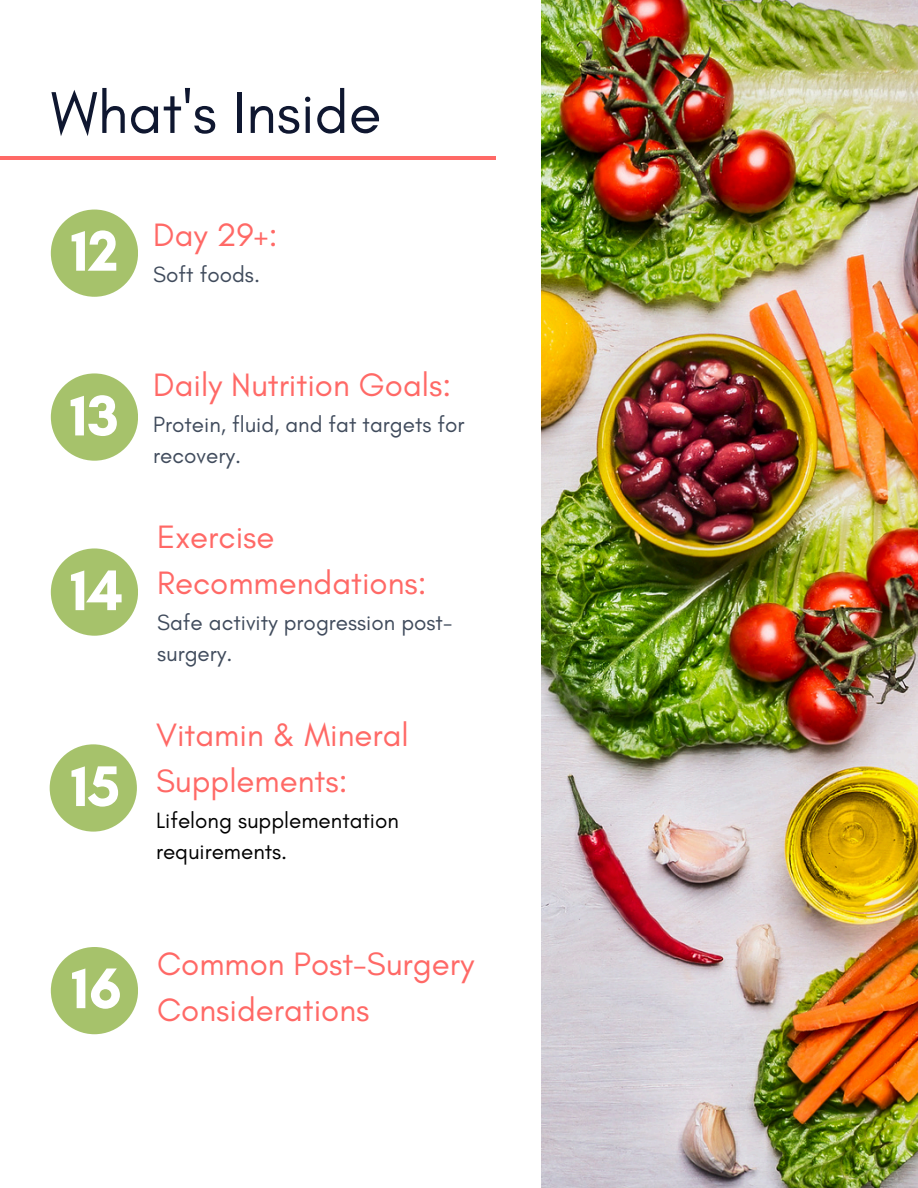
<style>
.page{position:relative;width:918px;height:1188px;background:#fff}
.page>*{position:absolute;margin:0;border:0;box-sizing:border-box;transform-origin:0 0}
.t1{font:60px "Glacial Indifference";color:#0f1730}
.t2{font:700 58.35px "Glacial Indifference";color:#fff}
.t3{font:33px/46.2px "Glacial Indifference";color:#ff6966}
.t4{font:22.5px/31.5px "Glacial Indifference";color:#404b5c}
.t5{font:22.5px/31.5px "Glacial Indifference";color:#000}
</style>
<div class="page">
<img style="left:541px;top:0;width:377px;height:1188px">
<hr style="left:0;top:156px;width:496px;height:3px;background:#ff6966">
<div style="left:51px;top:210px;width:87px;height:87px;background:#a6c26b;border-radius:50%"></div>
<div style="left:51px;top:373px;width:87px;height:88px;background:#a6c26b;border-radius:50%"></div>
<div style="left:51px;top:548px;width:87px;height:88px;background:#a6c26b;border-radius:50%"></div>
<div style="left:51px;top:947px;width:87px;height:87px;background:#a6c26b;border-radius:50%"></div>
<div style="left:50px;top:744px;width:87px;height:88px;background:#a6c26b;border-radius:50%"></div>
<h1 class="t1" style="left:51px;top:76px;width:332px">What's Inside</h1>
<p class="t2" style="left:71px;top:215px;width:49px">12</p>
<p class="t3" style="left:153px;top:212px;width:126px">Day 29+:</p>
<p class="t4" style="left:153px;top:259px;width:108px">Soft foods.</p>
<p class="t2" style="left:70px;top:380px;width:50px">13</p>
<p class="t2" style="left:70px;top:555px;width:54px">14</p>
<h2 class="t2" style="left:71px;top:751px;width:51px">15</h2>
<p class="t3" style="left:153px;top:361px;width:299px">Daily Nutrition Goals:</p>
<p class="t4" style="left:153px;top:408px;width:313px">Protein, fluid, and fat targets for recovery.</p>
<p class="t3" style="left:157px;top:513px;width:271px">Exercise<br>Recommendations:</p>
<p class="t4" style="left:157px;top:606px;width:297px">Safe activity progression post&shy;surgery.</p>
<p class="t3" style="left:156px;top:711px;width:254px">Vitamin &amp; Mineral<br>Supplements:</p>
<p class="t5" style="left:156px;top:804px;width:244px">Lifelong supplementation requirements.</p>
<p class="t2" style="left:71px;top:953px;width:52px">16</p>
<p class="t3" style="left:157px;top:941px;width:318px">Common Post-Surgery<br>Considerations</p>
</div>
